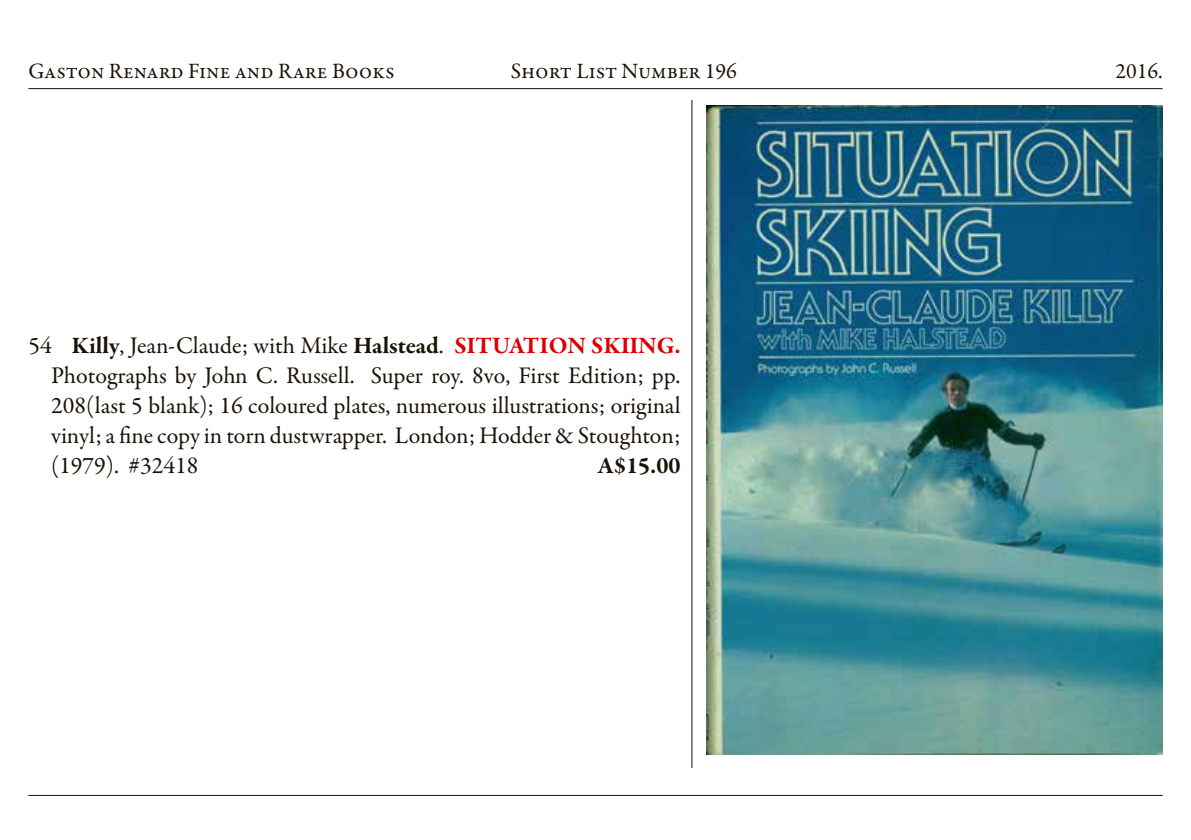
<style>
.page{position:relative;width:1191px;height:840px;background:#fff}
.page>*{position:absolute;margin:0;border:0;box-sizing:border-box;transform-origin:0 0}
.t1{font:24px/30px "Garamond Premr Pro";letter-spacing:-.005em;color:#1a1207;text-align:justify}
.t2{font:700 24px "Garamond Premr Pro";color:#1a1207}
.t3{font:22px "Garamond Premr Pro";color:#1a1207}
.s1{font-weight:700}
.s2{font-weight:700;color:#db0000}
</style>
<div class="page">
<hr style="left:28px;top:88px;width:1134px;height:1px;background:#1a1207">
<hr style="left:28px;top:794px;width:1134px;height:1px;background:#1a1207">
<hr style="left:691px;top:100px;width:1px;height:667px;background:#1a1207">
<img style="left:706px;top:106px;width:456px;height:648px">
<p class="t3" style="left:28px;top:57px;width:368px">Gaston Renard Fine and Rare Books</p>
<p class="t3" style="left:511px;top:57px;width:228px">Short List Number 196</p>
<p class="t3" style="left:1115px;top:57px;width:49px">2016.</p>
<p class="t1" style="left:51px;top:330px;width:631px;text-indent:-23px">54 <span class="s1">Killy</span>, Jean-Claude; with Mike <span class="s1">Halstead</span>. <span class="s2">SITUATION SKIING.<br></span>Photographs by John C. Russell. Super roy. 8vo, First Edition; pp.<br>208(last 5 blank); 16 coloured plates, numerous illustrations; original vinyl; a fine copy in torn dustwrapper. London; Hodder &amp; Stoughton; (1979). #32418</p>
<p class="t2" style="left:598px;top:450px;width:84px">A$15.00</p>
</div>
